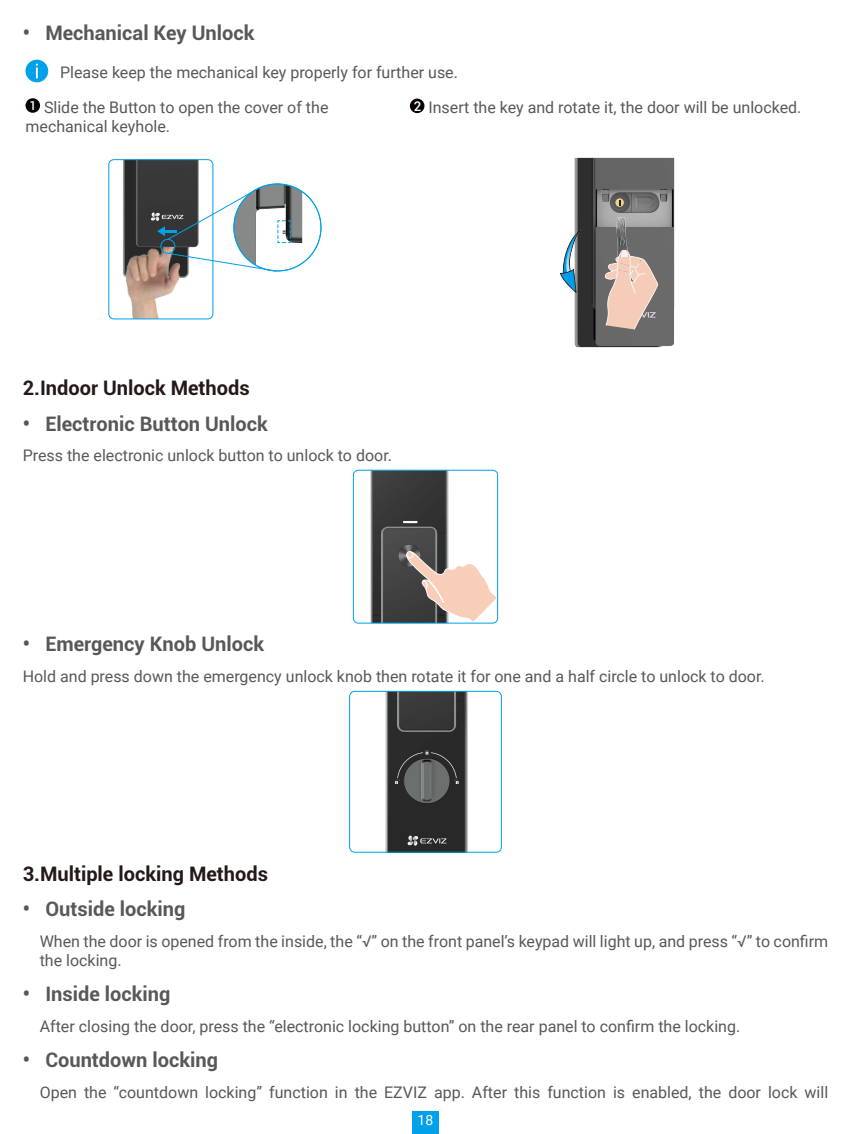
<style>
.page{position:relative;width:851px;height:1134px;background:#fff}
.page>*{position:absolute;margin:0;border:0;box-sizing:border-box;transform-origin:0 0}
.t1{font:700 20px "Roboto";color:#595857}
.t2{font:700 20px "Roboto";color:#231916}
.t3{font:16px/35px "Roboto";color:#595857}
.t4{font:14px "Roboto";color:#fff}
.s1{font-weight:500;font-size:13.2px;color:#fff}
</style>
<div class="page">
<div style="left:412px;top:1111px;width:27px;height:23px;background:#00a1e9"></div>
<div style="left:26px;top:60px;width:22px;height:22px;background:#00a1e9;border-radius:50%"></div>
<svg style="left:36px;top:64px;width:2px;height:14px"></svg>
<div style="left:26px;top:98px;width:14px;height:15px;background:#050101;border-radius:50%"></div>
<div style="left:410px;top:99px;width:14px;height:14px;background:#050101;border-radius:50%"></div>
<img style="left:234px;top:184px;width:87px;height:87px;border-radius:44px">
<svg style="left:277px;top:220px;width:14px;height:23px"></svg>
<img style="left:123px;top:161px;width:90px;height:47px">
<img style="left:110px;top:208px;width:103px;height:111px">
<img style="left:136px;top:161px;width:62px;height:86px">
<div style="left:160px;top:239px;width:15px;height:15px;border:1px solid #00a0e9;border-radius:50%"></div>
<div style="left:108px;top:159px;width:105px;height:160px;border:1px solid #00a0e9;border-radius:5px"></div>
<svg style="left:157px;top:189px;width:100px;height:51px"></svg>
<svg style="left:167px;top:253px;width:109px;height:19px"></svg>
<img style="left:574px;top:158px;width:100px;height:189px">
<svg style="left:560px;top:230px;width:21px;height:63px"></svg>
<img style="left:616px;top:217px;width:12px;height:33px">
<svg style="left:604px;top:250px;width:54px;height:80px;background:#c5ada2"></svg>
<svg style="left:613px;top:196px;width:13px;height:13px"></svg>
<svg style="left:615px;top:198px;width:8px;height:9px"></svg>
<svg style="left:618px;top:200px;width:2px;height:6px"></svg>
<img style="left:370px;top:472px;width:79px;height:149px">
<svg style="left:405px;top:550px;width:93px;height:73px"></svg>
<div style="left:353px;top:470px;width:145px;height:153px;border:1px solid #00a0e9;border-radius:5px"></div>
<img style="left:385px;top:693px;width:83px;height:157px">
<div style="left:349px;top:691px;width:152px;height:161px;border:1px solid #00a0e9;border-radius:5px"></div>
<p class="t1" style="left:23px;top:19px;width:233px">• Mechanical Key Unlock</p>
<p class="t3" style="left:29px;top:54px;width:430px;text-indent:31px">Please keep the mechanical key properly for further use.<br><sup>1</sup> Slide the Button to open the cover of the</p>
<p class="t3" style="left:26px;top:108px;width:146px">mechanical keyhole.</p>
<p class="t3" style="left:414px;top:89px;width:389px"><span class="s1">2</span> Insert the key and rotate it, the door will be unlocked.</p>
<p class="t2" style="left:23px;top:374px;width:228px">2.Indoor Unlock Methods</p>
<p class="t1" style="left:23px;top:409px;width:247px">• Electronic Button Unlock</p>
<p class="t3" style="left:23px;top:437px;width:371px">Press the electronic unlock button to unlock to door.</p>
<p class="t1" style="left:23px;top:630px;width:243px">• Emergency Knob Unlock</p>
<p class="t3" style="left:23px;top:658px;width:743px">Hold and press down the emergency unlock knob then rotate it for one and a half circle to unlock to door.</p>
<p class="t2" style="left:23px;top:859px;width:247px">3.Multiple locking Methods</p>
<p class="t1" style="left:23px;top:895px;width:164px">• Outside locking</p>
<p class="t3" style="left:40px;top:931px;width:790px;line-height:19.2px">When the door is opened from the inside, the “√” on the front panel’s keypad will light up, and press “√” to confirm the locking.</p>
<p class="t1" style="left:23px;top:980px;width:149px">• Inside locking</p>
<p class="t3" style="left:40px;top:1008px;width:702px">After closing the door, press the “electronic locking button” on the rear panel to confirm the locking.</p>
<p class="t1" style="left:23px;top:1046px;width:197px">• Countdown locking</p>
<p class="t3" style="left:40px;top:1074px;width:790px">Open the “countdown locking” function in the EZVIZ app. After this function is enabled, the door lock will</p>
<p class="t4" style="left:417px;top:1111px;width:17px">18</p>
</div>
